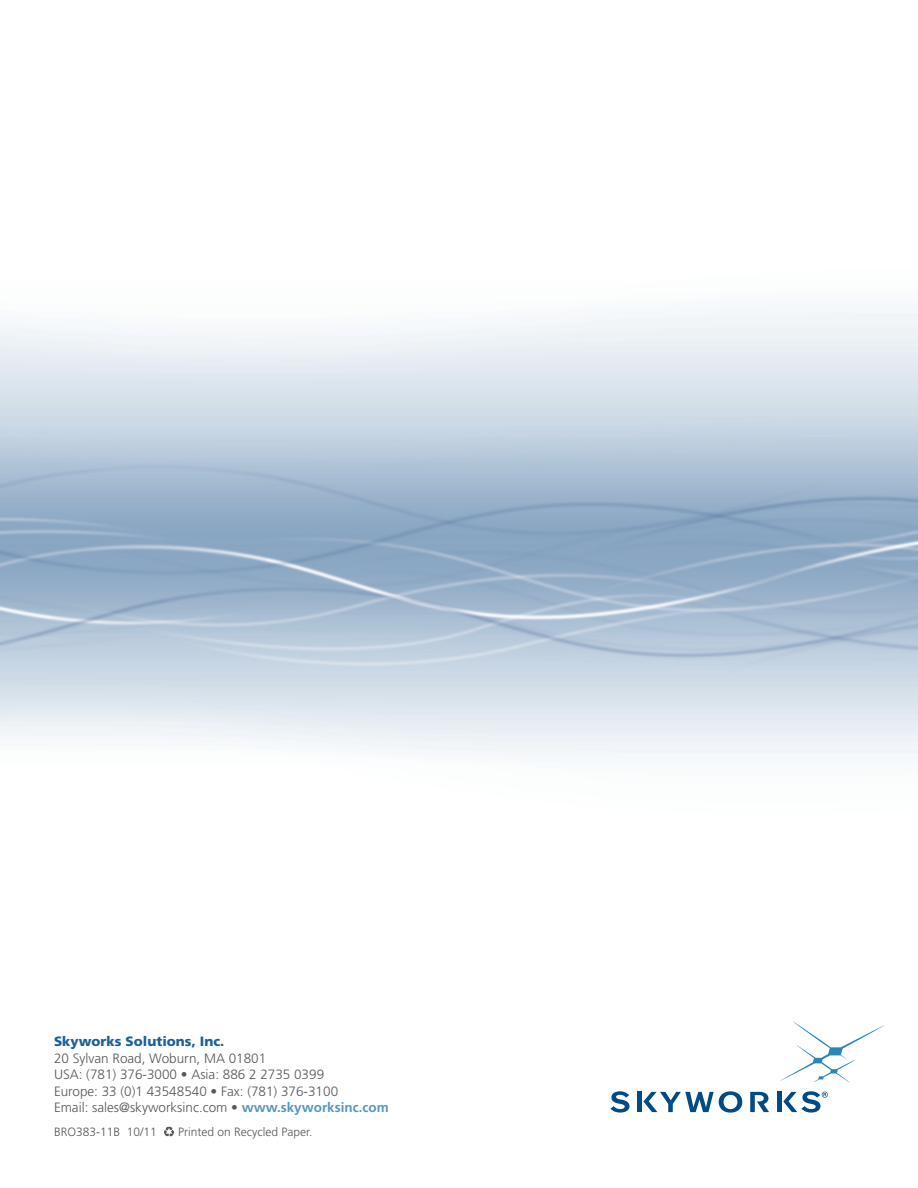
<style>
.page{position:relative;width:918px;height:1188px;background:#fff}
.page>*{position:absolute;margin:0;border:0;box-sizing:border-box;transform-origin:0 0}
.t1{font:300 13.5px "Frutiger";color:#57585a}
.t2{font:900 13.5px "Frutiger";color:#1c6299}
.t3{font:300 12px "Frutiger";color:#57585a}
.s1{font-weight:700;color:#5598c1}
</style>
<div class="page">
<svg style="left:750px;top:1092px;width:19px;height:20px"></svg>
<svg style="left:610px;top:1091px;width:19px;height:22px"></svg>
<hr style="left:777px;top:1092px;width:4px;height:20px;background:#004b84">
<div style="left:637px;top:1092px;width:5px;height:20px;background:#004b84"></div>
<svg style="left:643px;top:1091px;width:99px;height:22px"></svg>
<svg style="left:780px;top:1022px;width:105px;height:61px"></svg>
<svg style="left:783px;top:1091px;width:45px;height:22px"></svg>
<svg style="left:164px;top:1127px;width:10px;height:10px"></svg>
<p class="t2" style="left:54px;top:1033px;width:172px">Skyworks Solutions, Inc.</p>
<p class="t1" style="left:54px;top:1050px;width:214px">20 Sylvan Road, Woburn, MA 01801</p>
<p class="t1" style="left:54px;top:1067px;width:272px">USA: (781) 376-3000 • Asia: 886 2 2735 0399</p>
<p class="t1" style="left:54px;top:1083px;width:286px">Europe: 33 (0)1 43548540 • Fax: (781) 376-3100</p>
<p class="t1" style="left:54px;top:1100px;width:336px">Email: sales@skyworksinc.com • <span class="s1">www.skyworksinc.com</span></p>
<p class="t3" style="left:54px;top:1125px;width:104px">BRO383-11B 10/11</p>
<p class="t3" style="left:178px;top:1125px;width:136px">Printed on Recycled Paper.</p>
</div>
